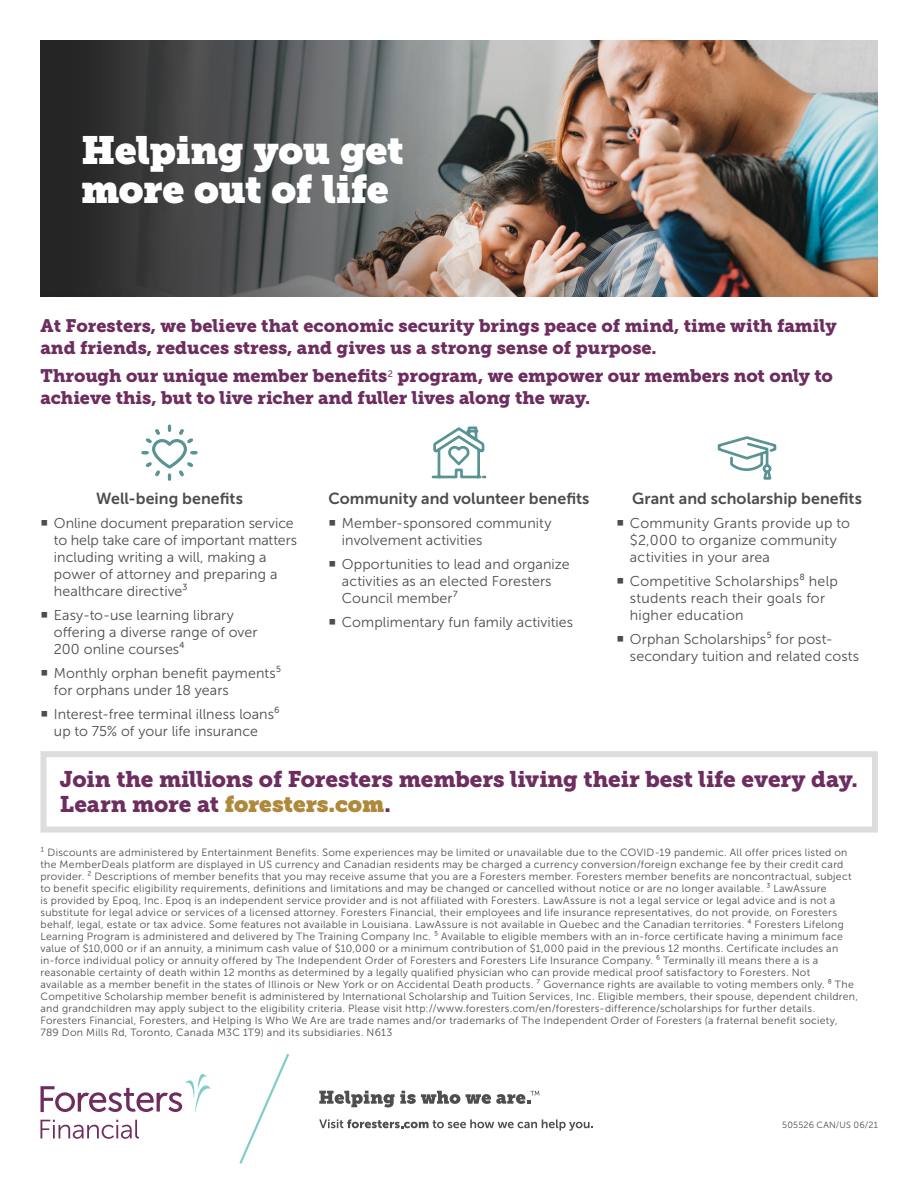
<style>
.page{position:relative;width:918px;height:1188px;background:#fff}
.page>*{position:absolute;margin:0;border:0;box-sizing:border-box;transform-origin:0 0}
.t1{font:39px/39px "Museo Slab";letter-spacing:-.01em;color:#fff}
.t2{font:22.5px "Museo Slab 900";letter-spacing:-.005em;color:#6d2d5f}
.t3{font:22.5px "Museo Slab";letter-spacing:-.005em;color:#af883c}
.t4{font:18px/21.6px "Museo Slab 900";color:#6d2d5f}
.t5{font:15.9px "Museo Sans 700";letter-spacing:.005em;color:#4d4d4f}
.t6{font:14.25px/17.1px "Museo Sans 300";letter-spacing:.005em;color:#4d4d4f}
.t7{font:10.5px/12px "Museo Sans 300";letter-spacing:.025em;color:#4d4d4f}
.t8{font:9px "Museo Sans 300";letter-spacing:.02em;color:#4d4d4f}
.s1{font-family:"Museo Sans 300";font-size:15px}
.s2{font-family:"Museo Slab 900";color:#6d2d5f}
</style>
<div class="page">
<img style="left:452px;top:40px;width:426px;height:257px">
<svg style="left:40px;top:40px;width:412px;height:257px;background:#545353"></svg>
<svg style="left:431px;top:426px;width:56px;height:53px"></svg>
<svg style="left:717px;top:436px;width:60px;height:44px"></svg>
<svg style="left:141px;top:424px;width:57px;height:57px"></svg>
<svg style="left:40px;top:1074px;width:171px;height:38px"></svg>
<svg style="left:40px;top:1120px;width:99px;height:19px"></svg>
<svg style="left:239px;top:1054px;width:50px;height:110px"></svg>
<svg style="left:319px;top:1091px;width:220px;height:16px"></svg>
<svg style="left:319px;top:1119px;width:274px;height:12px"></svg>
<div style="left:40px;top:751px;width:838px;height:82px;border:6px solid #dcddde"></div>
<h1 class="t1" style="left:81px;top:131px;width:324px">Helping you get more out of life</h1>
<h3 class="t4" style="left:40px;top:315px;width:798px">At Foresters, we believe that economic security brings peace of mind, time with family and friends, reduces stress, and gives us a strong sense of purpose.</h3>
<h3 class="t4" style="left:40px;top:365px;width:794px">Through our unique member benefits<span class="s1">2</span> program, we empower our members not only to achieve this, but to live richer and fuller lives along the way.</h3>
<h3 class="t5" style="left:96px;top:489px;width:148px">Well-being benefits</h3>
<h3 class="t6" style="left:54px;top:514px;width:245px;text-indent:-13px">○ Online document preparation service to help take care of important matters including writing a will, making a power of attorney and preparing a healthcare directive³</h3>
<h3 class="t6" style="left:54px;top:607px;width:205px;text-indent:-13px">○ Easy-to-use learning library offering a diverse range of over<br>200 online courses⁴</h3>
<h3 class="t6" style="left:54px;top:665px;width:229px;text-indent:-13px">○ Monthly orphan benefit payments⁵ for orphans under 18 years</h3>
<h3 class="t6" style="left:40px;top:706px;width:240px;text-align:center">○ Interest-free terminal illness loans⁶ up to 75% of your life insurance</h3>
<h3 class="t5" style="left:328px;top:489px;width:262px">Community and volunteer benefits</h3>
<h3 class="t6" style="left:342px;top:514px;width:211px;text-indent:-13px">○ Member-sponsored community involvement activities</h3>
<h3 class="t6" style="left:342px;top:555px;width:229px;text-indent:-13px">○ Opportunities to lead and organize activities as an elected Foresters<br>Council member⁷</h3>
<h3 class="t6" style="left:328px;top:613px;width:246px">○ Complimentary fun family activities</h3>
<h3 class="t5" style="left:632px;top:489px;width:231px">Grant and scholarship benefits</h3>
<h3 class="t6" style="left:630px;top:514px;width:222px;text-indent:-13px">○ Community Grants provide up to $2,000 to organize community activities in your area</h3>
<h3 class="t6" style="left:630px;top:572px;width:209px;text-indent:-13px">○ Competitive Scholarships⁸ help students reach their goals for higher education</h3>
<h3 class="t6" style="left:630px;top:630px;width:231px;text-indent:-13px">○ Orphan Scholarships⁵ for post&shy;secondary tuition and related costs</h3>
<h2 class="t2" style="left:60px;top:766px;width:799px">Join the millions of Foresters members living their best life every day.</h2>
<h2 class="t3" style="left:60px;top:791px;width:332px"><span class="s2">Learn more at</span> foresters.com<span class="s2">.</span></h2>
<p class="t7" style="left:40px;top:846px;width:819px">¹ Discounts are administered by Entertainment Benefits. Some experiences may be limited or unavailable due to the COVID-19 pandemic. All offer prices listed on the MemberDeals platform are displayed in US currency and Canadian residents may be charged a currency conversion/foreign exchange fee by their credit card provider. ² Descriptions of member benefits that you may receive assume that you are a Foresters member. Foresters member benefits are noncontractual, subject to benefit specific eligibility requirements, definitions and limitations and may be changed or cancelled without notice or are no longer available. ³ LawAssure<br>is provided by Epoq, Inc. Epoq is an independent service provider and is not affiliated with Foresters. LawAssure is not a legal service or legal advice and is not a substitute for legal advice or services of a licensed attorney. Foresters Financial, their employees and life insurance representatives, do not provide, on Foresters behalf, legal, estate or tax advice. Some features not available in Louisiana. LawAssure is not available in Quebec and the Canadian territories. ⁴ Foresters Lifelong Learning Program is administered and delivered by The Training Company Inc. ⁵ Available to eligible members with an in-force certificate having a minimum face value of $10,000 or if an annuity, a minimum cash value of $10,000 or a minimum contribution of $1,000 paid in the previous 12 months. Certificate includes an in-force individual policy or annuity offered by The Independent Order of Foresters and Foresters Life Insurance Company. ⁶ Terminally ill means there a is a reasonable certainty of death within 12 months as determined by a legally qualified physician who can provide medical proof satisfactory to Foresters. Not<br>available as a member benefit in the states of Illinois or New York or on Accidental Death products. ⁷ Governance rights are available to voting members only. ⁸ The Competitive Scholarship member benefit is administered by International Scholarship and Tuition Services, Inc. Eligible members, their spouse, dependent children, and grandchildren may apply subject to the eligibility criteria. Please visit http://www.foresters.com/en/foresters-difference/scholarships for further details.<br>Foresters Financial, Foresters, and Helping Is Who We Are are trade names and/or trademarks of The Independent Order of Foresters (a fraternal benefit society, 789 Don Mills Rd, Toronto, Canada M3C 1T9) and its subsidiaries. N613</p>
<p class="t8" style="left:782px;top:1120px;width:97px">505526 CAN/US 06/21</p>
</div>
